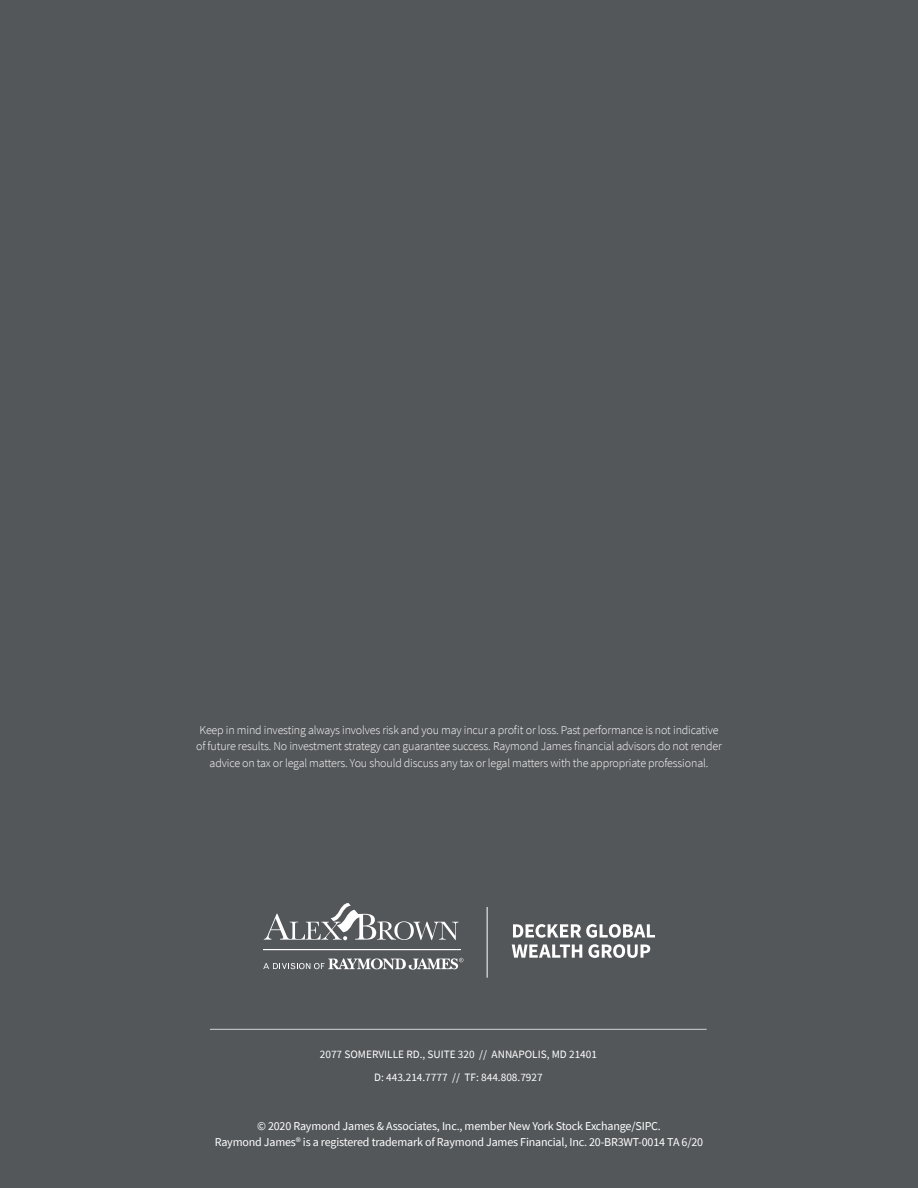
<style>
.page{position:relative;width:918px;height:1188px;background:#54575a}
.page>*{position:absolute;margin:0;border:0;box-sizing:border-box;transform-origin:0 0}
.t1{font:300 12px/16.5px "Source Sans Pro";letter-spacing:-.015em;color:#fff;text-align:center}
.t2{font:12px/15.8px "Source Sans Pro";letter-spacing:-.015em;color:#fff;text-align:center}
.t3{font:11.25px "Source Sans Pro";color:#fff}
</style>
<div class="page">
<hr style="left:210px;top:1029px;width:497px;height:1px;background:#d3d2d3">
<hr style="left:263px;top:949px;width:198px;height:1px;background:#fff">
<svg style="left:263px;top:958px;width:200px;height:12px"></svg>
<svg style="left:355px;top:914px;width:104px;height:26px"></svg>
<svg style="left:264px;top:914px;width:83px;height:26px"></svg>
<svg style="left:331px;top:903px;width:20px;height:18px"></svg>
<svg style="left:337px;top:910px;width:24px;height:22px"></svg>
<hr style="left:487px;top:907px;width:1px;height:71px;background:#fff">
<svg style="left:513px;top:924px;width:142px;height:14px"></svg>
<svg style="left:512px;top:945px;width:70px;height:13px"></svg>
<svg style="left:588px;top:944px;width:62px;height:14px"></svg>
<p class="t1" style="left:196px;top:721px;width:527px">Keep in mind investing always involves risk and you may incur a profit or loss. Past performance is not indicative of future results. No investment strategy can guarantee success. Raymond James financial advisors do not render advice on tax or legal matters. You should discuss any tax or legal matters with the appropriate professional.</p>
<p class="t3" style="left:320px;top:1047px;width:279px">2077 SOMERVILLE RD., SUITE 320 // ANNAPOLIS, MD 21401</p>
<p class="t3" style="left:374px;top:1070px;width:170px">D: 443.214.7777 // TF: 844.808.7927</p>
<p class="t2" style="left:215px;top:1118px;width:490px">© 2020 Raymond James &amp; Associates, Inc., member New York Stock Exchange/SIPC.<br>Raymond James® is a registered trademark of Raymond James Financial, Inc. 20-BR3WT-0014 TA 6/20</p>
</div>
